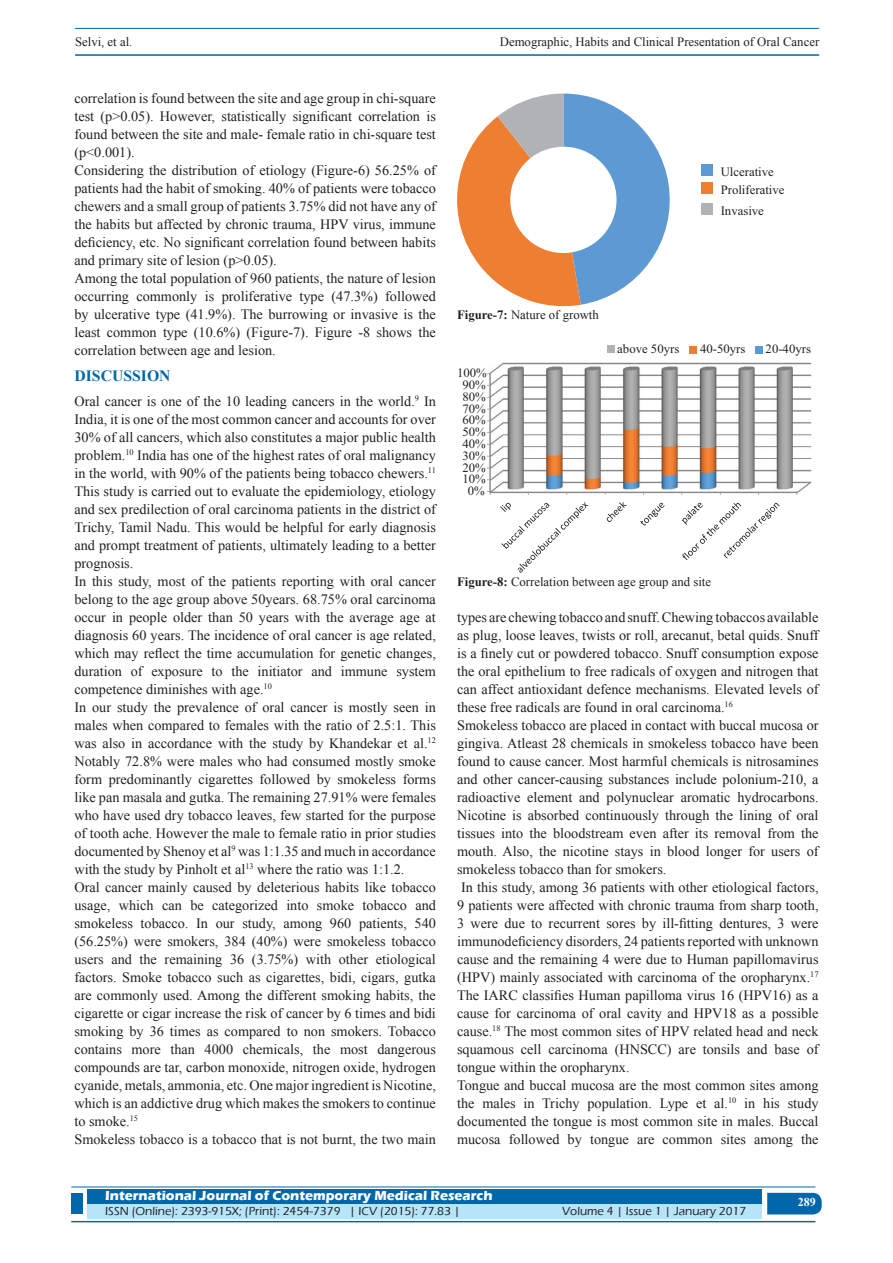
<style>
.page{position:relative;width:893px;height:1263px;background:#fff}
.page>*{position:absolute;margin:0;border:0;box-sizing:border-box;transform-origin:0 0}
.t1{font:700 15.75px "Times New Roman";color:#0067aa}
.TX_New{font:14.25px/18px "Times New Roman";color:#231f20;text-align:justify}
.t2{font:700 13.5px "Eras ITC";color:#fff}
.Legend{font:12.75px/17.7px "Times New Roman";color:#231f20}
.t3{font:500 12px "Eras ITC";color:#231f20}
.t4{font:700 12px "Times New Roman";color:#fff}
.s1{font-weight:700}
</style>
<div class="page">
<hr style="left:75px;top:28px;width:744px;height:1px;background:#0067aa">
<hr style="left:75px;top:54px;width:744px;height:2px;background:#0067aa">
<div style="left:87px;top:1189px;width:674px;height:15px;background:#0067aa"></div>
<div style="left:87px;top:1204px;width:674px;height:15px;background:#b6e4f9"></div>
<svg style="left:767px;top:1193px;width:55px;height:21px"></svg>
<hr style="left:71px;top:1186px;width:744px;height:1px;background:#0067aa">
<hr style="left:71px;top:1221px;width:744px;height:1px;background:#0067aa">
<div style="left:71px;top:1193px;width:12px;height:21px;background:#0067aa"></div>
<svg style="left:457px;top:94px;width:213px;height:212px"></svg>
<div style="left:701px;top:164px;width:12px;height:12px;background:#5d9ad3"></div>
<div style="left:701px;top:182px;width:12px;height:12px;background:#ee7e31"></div>
<div style="left:701px;top:203px;width:12px;height:12px;background:#b1b2b6"></div>
<img style="left:488px;top:362px;width:324px;height:132px">
<svg style="left:487px;top:491px;width:4px;height:4px"></svg>
<svg style="left:500px;top:502px;width:88px;height:71px"></svg>
<svg style="left:607px;top:502px;width:20px;height:20px"></svg>
<svg style="left:640px;top:503px;width:24px;height:22px"></svg>
<svg style="left:682px;top:503px;width:98px;height:57px"></svg>
<div style="left:607px;top:346px;width:7px;height:7px;background:#b1b2b6"></div>
<div style="left:690px;top:346px;width:7px;height:7px;background:#ee7d30"></div>
<div style="left:755px;top:346px;width:7px;height:7px;background:#5c9ad3"></div>
<p class="Legend" style="left:75px;top:32px;width:59px">Selvi, et al.</p>
<p class="Legend" style="left:500px;top:32px;width:321px">Demographic, Habits and Clinical Presentation of Oral Cancer</p>
<p class="TX_New" style="left:74px;top:89px;width:363px">correlation is found between the site and age group in chi-square test (p&gt;0.05). However, statistically significant correlation is found between the site and male- female ratio in chi-square test (p&lt;0.001).</p>
<p class="TX_New" style="left:74px;top:161px;width:363px">Considering the distribution of etiology (Figure-6) 56.25% of patients had the habit of smoking. 40% of patients were tobacco chewers and a small group of patients 3.75% did not have any of the habits but affected by chronic trauma, HPV virus, immune deficiency, etc. No significant correlation found between habits and primary site of lesion (p&gt;0.05).</p>
<p class="TX_New" style="left:74px;top:269px;width:363px">Among the total population of 960 patients, the nature of lesion occurring commonly is proliferative type (47.3%) followed by ulcerative type (41.9%). The burrowing or invasive is the least common type (10.6%) (Figure-7). Figure -8 shows the correlation between age and lesion.</p>
<h1 class="t1" style="left:74px;top:365px;width:98px">DISCUSSION</h1>
<p class="TX_New" style="left:74px;top:392px;width:363px">Oral cancer is one of the 10 leading cancers in the world.<sup>9</sup> In India, it is one of the most common cancer and accounts for over 30% of all cancers, which also constitutes a major public health problem.<sup>10</sup> India has one of the highest rates of oral malignancy in the world, with 90% of the patients being tobacco chewers.<sup>11<br></sup>This study is carried out to evaluate the epidemiology, etiology and sex predilection of oral carcinoma patients in the district of Trichy, Tamil Nadu. This would be helpful for early diagnosis and prompt treatment of patients, ultimately leading to a better prognosis.</p>
<p class="TX_New" style="left:74px;top:572px;width:363px">In this study, most of the patients reporting with oral cancer belong to the age group above 50years. 68.75% oral carcinoma occur in people older than 50 years with the average age at diagnosis 60 years. The incidence of oral cancer is age related, which may reflect the time accumulation for genetic changes, duration of exposure to the initiator and immune system competence diminishes with age.<sup>10</sup></p>
<p class="TX_New" style="left:74px;top:698px;width:363px">In our study the prevalence of oral cancer is mostly seen in males when compared to females with the ratio of 2.5:1. This was also in accordance with the study by Khandekar et al.<sup>12<br></sup>Notably 72.8% were males who had consumed mostly smoke form predominantly cigarettes followed by smokeless forms like pan masala and gutka. The remaining 27.91% were females who have used dry tobacco leaves, few started for the purpose of tooth ache. However the male to female ratio in prior studies documented by Shenoy et al<sup>9</sup> was 1:1.35 and much in accordance with the study by Pinholt et al<sup>13</sup> where the ratio was 1:1.2.</p>
<p class="TX_New" style="left:74px;top:878px;width:363px">Oral cancer mainly caused by deleterious habits like tobacco usage, which can be categorized into smoke tobacco and smokeless tobacco. In our study, among 960 patients, 540 (56.25%) were smokers, 384 (40%) were smokeless tobacco users and the remaining 36 (3.75%) with other etiological factors. Smoke tobacco such as cigarettes, bidi, cigars, gutka are commonly used. Among the different smoking habits, the cigarette or cigar increase the risk of cancer by 6 times and bidi smoking by 36 times as compared to non smokers. Tobacco contains more than 4000 chemicals, the most dangerous compounds are tar, carbon monoxide, nitrogen oxide, hydrogen cyanide, metals, ammonia, etc. One major ingredient is Nicotine, which is an addictive drug which makes the smokers to continue to smoke.<sup>15</sup></p>
<p class="TX_New" style="left:74px;top:1130px;width:363px">Smokeless tobacco is a tobacco that is not burnt, the two main</p>
<p class="Legend" style="left:721px;top:163px;width:65px">Ulcerative<br>Proliferative</p>
<p class="Legend" style="left:721px;top:202px;width:45px">Invasive</p>
<p class="Legend" style="left:457px;top:306px;width:143px"><span class="s1">Figure-7:</span> Nature of growth</p>
<p class="Legend" style="left:457px;top:364px;width:31px">100%</p>
<p class="Legend" style="left:462px;top:376px;width:25px">90%</p>
<p class="Legend" style="left:462px;top:387px;width:25px">80%</p>
<p class="Legend" style="left:462px;top:399px;width:25px">70%</p>
<p class="Legend" style="left:462px;top:411px;width:25px">60%</p>
<p class="Legend" style="left:462px;top:423px;width:25px">50%</p>
<p class="Legend" style="left:462px;top:435px;width:25px">40%</p>
<p class="Legend" style="left:462px;top:446px;width:25px">30%</p>
<p class="Legend" style="left:462px;top:458px;width:25px">20%</p>
<p class="Legend" style="left:462px;top:470px;width:25px">10%</p>
<p class="Legend" style="left:468px;top:482px;width:18px">0%</p>
<p class="Legend" style="left:617px;top:340px;width:63px">above 50yrs</p>
<p class="Legend" style="left:700px;top:340px;width:47px">40-50yrs</p>
<p class="Legend" style="left:766px;top:340px;width:47px">20-40yrs</p>
<p class="Legend" style="left:457px;top:572px;width:255px"><span class="s1">Figure-8:</span> Correlation between age group and site</p>
<p class="TX_New" style="left:457px;top:608px;width:363px">types are chewing tobacco and snuff. Chewing tobaccos available as plug, loose leaves, twists or roll, arecanut, betal quids. Snuff is a finely cut or powdered tobacco. Snuff consumption expose the oral epithelium to free radicals of oxygen and nitrogen that can affect antioxidant defence mechanisms. Elevated levels of these free radicals are found in oral carcinoma.<sup>16</sup></p>
<p class="TX_New" style="left:457px;top:716px;width:363px">Smokeless tobacco are placed in contact with buccal mucosa or gingiva. Atleast 28 chemicals in smokeless tobacco have been found to cause cancer. Most harmful chemicals is nitrosamines and other cancer-causing substances include polonium-210, a radioactive element and polynuclear aromatic hydrocarbons.<br>Nicotine is absorbed continuously through the lining of oral tissues into the bloodstream even after its removal from the mouth. Also, the nicotine stays in blood longer for users of smokeless tobacco than for smokers.</p>
<p class="TX_New" style="left:457px;top:878px;width:363px">In this study, among 36 patients with other etiological factors, 9 patients were affected with chronic trauma from sharp tooth, 3 were due to recurrent sores by ill-fitting dentures, 3 were immunodeficiency disorders, 24 patients reported with unknown cause and the remaining 4 were due to Human papillomavirus (HPV) mainly associated with carcinoma of the oropharynx.<sup>17<br></sup>The IARC classifies Human papilloma virus 16 (HPV16) as a cause for carcinoma of oral cavity and HPV18 as a possible cause.<sup>18</sup> The most common sites of HPV related head and neck squamous cell carcinoma (HNSCC) are tonsils and base of tongue within the oropharynx.</p>
<p class="TX_New" style="left:457px;top:1076px;width:363px">Tongue and buccal mucosa are the most common sites among the males in Trichy population. Lype et al.<sup>10</sup> in his study documented the tongue is most common site in males. Buccal mucosa followed by tongue are common sites among the</p>
<p class="t2" style="left:105px;top:1188px;width:389px">International Journal of Contemporary Medical Research</p>
<p class="t3" style="left:105px;top:1204px;width:356px">ISSN (Online): 2393-915X; (Print): 2454-7379 | ICV (2015): 77.83 |</p>
<p class="t3" style="left:562px;top:1204px;width:186px">Volume 4 | Issue 1 | January 2017</p>
<h4 class="t4" style="left:798px;top:1194px;width:19px">289</h4>
</div>
